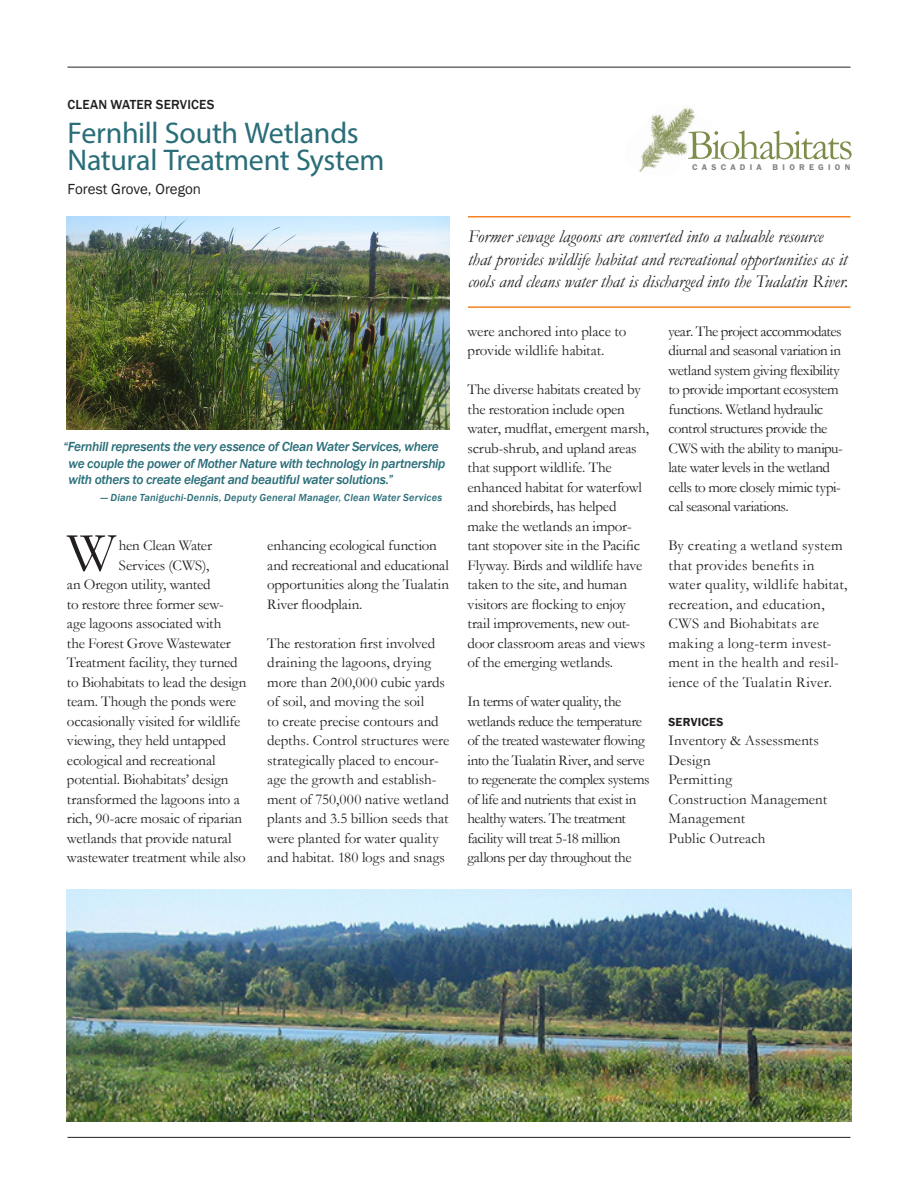
<style>
.page{position:relative;width:918px;height:1188px;background:#fff}
.page>*{position:absolute;margin:0;border:0;box-sizing:border-box;transform-origin:0 0}
.text_with_initial_ca{font:55.5px "Garamond";color:#231f20}
.head_2{font:30px/27px "Myriad Pro";letter-spacing:-.015em;color:#296d78}
.wow_statement{font:italic 18px/22.5px "Garamond";letter-spacing:-.005em;color:#231f20}
.text{font:15px/19.5px "Garamond";letter-spacing:-.01em;color:#231f20}
.text_with_initial_ca-2{font:15px/19.5px "Garamond";letter-spacing:-.01em;color:#231f20}
.text-2{font:15px/19.5px "Garamond";letter-spacing:-.035em;color:#231f20}
.text-3{font:15px/19.5px "Garamond";letter-spacing:-.03em;color:#231f20}
.text-4{font:15px/19.5px "Garamond";letter-spacing:.02em;color:#231f20}
.text-5{font:15px "Garamond";letter-spacing:.01em;color:#231f20}
.head_3{font:15px "Franklin Gothic";color:#231f20}
.text-6{font:15px "Garamond";letter-spacing:.025em;color:#231f20}
.text-7{font:15px "Garamond";letter-spacing:.015em;color:#231f20}
.wow_statement-2{font:italic 500 13.5px/16.5px "Franklin Gothic";letter-spacing:-.025em;color:#296d78}
.head_1{font:500 13.5px "Franklin Gothic";letter-spacing:.01em;color:#231f20}
.main_subhead__servic{font:600 12px "Franklin Gothic";letter-spacing:.02em;color:#231f20}
.wow_statement-3{font:italic 500 10.5px "Franklin Gothic";letter-spacing:.015em;color:#296d78}
.t1{font:600 8.55px "Franklin Gothic";letter-spacing:.5em;color:#808285}
</style>
<div class="page">
<img style="left:639px;top:107px;width:56px;height:65px">
<svg style="left:688px;top:130px;width:164px;height:30px"></svg>
<hr style="left:468px;top:306px;width:382px;height:2px;background:#f58220">
<hr style="left:468px;top:216px;width:382px;height:2px;background:#f58220">
<img style="left:67px;top:216px;width:382px;height:214px">
<hr style="left:68px;top:67px;width:782px;height:1px;background:#231f20">
<hr style="left:68px;top:1137px;width:782px;height:1px;background:#231f20">
<img style="left:67px;top:890px;width:784px;height:231px">
<p class="head_1" style="left:68px;top:96px;width:149px">CLEAN WATER SERVICES</p>
<p class="head_2" style="left:68px;top:119px;width:318px">Fernhill South Wetlands<br>Natural Treatment System</p>
<p class="head_3" style="left:68px;top:180px;width:135px">Forest Grove, Oregon</p>
<p class="wow_statement-2" style="left:69px;top:439px;width:378px;text-indent:-6px">“Fernhill represents the very essence of Clean Water Services, where we couple the power of Mother Nature with technology in partnership with others to create elegant and beautiful water solutions.”</p>
<p class="wow_statement-3" style="left:101px;top:491px;width:343px">— Diane Taniguchi-Dennis, Deputy General Manager, Clean Water Services</p>
<p class="text_with_initial_ca" style="left:67px;top:515px;width:51px">W</p>
<p class="text_with_initial_ca-2" style="left:119px;top:536px;width:95px">hen Clean Water</p>
<p class="text_with_initial_ca-2" style="left:119px;top:555px;width:92px">Services (CWS),</p>
<p class="text_with_initial_ca-2" style="left:67px;top:575px;width:145px">an Oregon utility, wanted</p>
<p class="text_with_initial_ca-2" style="left:67px;top:594px;width:158px">to restore three former sew-</p>
<p class="text_with_initial_ca-2" style="left:67px;top:614px;width:156px">age lagoons associated with</p>
<p class="text_with_initial_ca-2" style="left:67px;top:633px;width:165px">the Forest Grove Wastewater</p>
<p class="text_with_initial_ca-2" style="left:67px;top:653px;width:172px">Treatment facility, they turned</p>
<p class="text_with_initial_ca-2" style="left:67px;top:672px;width:181px">to Biohabitats to lead the design</p>
<p class="text_with_initial_ca-2" style="left:67px;top:692px;width:171px">team. Though the ponds were</p>
<p class="text_with_initial_ca-2" style="left:67px;top:711px;width:175px">occasionally visited for wildlife</p>
<p class="text_with_initial_ca-2" style="left:67px;top:731px;width:160px">viewing, they held untapped</p>
<p class="text_with_initial_ca-2" style="left:67px;top:750px;width:150px">ecological and recreational</p>
<p class="text_with_initial_ca-2" style="left:67px;top:770px;width:163px">potential. Biohabitats’ design</p>
<p class="text_with_initial_ca-2" style="left:67px;top:789px;width:174px">transformed the lagoons into a</p>
<p class="text_with_initial_ca-2" style="left:67px;top:809px;width:177px">rich, 90-acre mosaic of riparian</p>
<p class="text_with_initial_ca-2" style="left:67px;top:828px;width:166px">wetlands that provide natural</p>
<p class="text_with_initial_ca-2" style="left:67px;top:848px;width:180px">wastewater treatment while also</p>
<p class="text_with_initial_ca-2" style="left:267px;top:536px;width:183px">enhancing ecological function and recreational and educational opportunities along the Tualatin<br>River floodplain.</p>
<p class="text" style="left:267px;top:633px;width:184px">The restoration first involved draining the lagoons, drying more than 200,000 cubic yards of soil, and moving the soil<br>to create precise contours and depths. Control structures were strategically placed to encour&shy;age the growth and establish&shy;ment of 750,000 native wetland plants and 3.5 billion seeds that were planted for water quality and habitat. 180 logs and snags</p>
<p class="t1" style="left:692px;top:162px;width:160px">CASCADIA BIOREGION</p>
<p class="wow_statement" style="left:468px;top:225px;width:382px">Former sewage lagoons are converted into a valuable resource that provides wildlife habitat and recreational opportunities as it cools and cleans water that is discharged into the Tualatin River.</p>
<p class="text" style="left:468px;top:321px;width:160px">were anchored into place to provide wildlife habitat.</p>
<p class="text" style="left:468px;top:379px;width:183px">The diverse habitats created by the restoration include open water, mudflat, emergent marsh, scrub-shrub, and upland areas that support wildlife. The enhanced habitat for waterfowl and shorebirds, has helped make the wetlands an impor&shy;tant stopover site in the Pacific<br>Flyway. Birds and wildlife have taken to the site, and human visitors are flocking to enjoy trail improvements, new out&shy;door classroom areas and views of the emerging wetlands.</p>
<p class="text-3" style="left:468px;top:691px;width:183px">In terms of water quality, the wetlands reduce the temperature of the treated wastewater flowing into the Tualatin River, and serve to regenerate the complex systems of life and nutrients that exist in healthy waters. The treatment facility will treat 5-18 million gallons per day throughout the</p>
<p class="text-2" style="left:669px;top:321px;width:176px">year. The project accommodates diurnal and seasonal variation in wetland system giving flexibility to provide important ecosystem functions. Wetland hydraulic control structures provide the<br>CWS with the ability to manipu&shy;late water levels in the wetland cells to more closely mimic typi&shy;cal seasonal variations.</p>
<p class="text-4" style="left:669px;top:535px;width:181px">By creating a wetland system that provides benefits in water quality, wildlife habitat, recreation, and education,<br>CWS and Biohabitats are making a long-term invest&shy;ment in the health and resil&shy;ience of the Tualatin River.</p>
<p class="main_subhead__servic" style="left:669px;top:714px;width:56px">SERVICES</p>
<p class="text" style="left:669px;top:730px;width:152px">Inventory &amp; Assessments</p>
<p class="text" style="left:669px;top:750px;width:44px">Design</p>
<p class="text-6" style="left:669px;top:769px;width:65px">Permitting</p>
<p class="text-5" style="left:669px;top:789px;width:160px">Construction Management</p>
<p class="text-7" style="left:669px;top:808px;width:78px">Management</p>
<p class="text" style="left:669px;top:828px;width:98px">Public Outreach</p>
</div>
